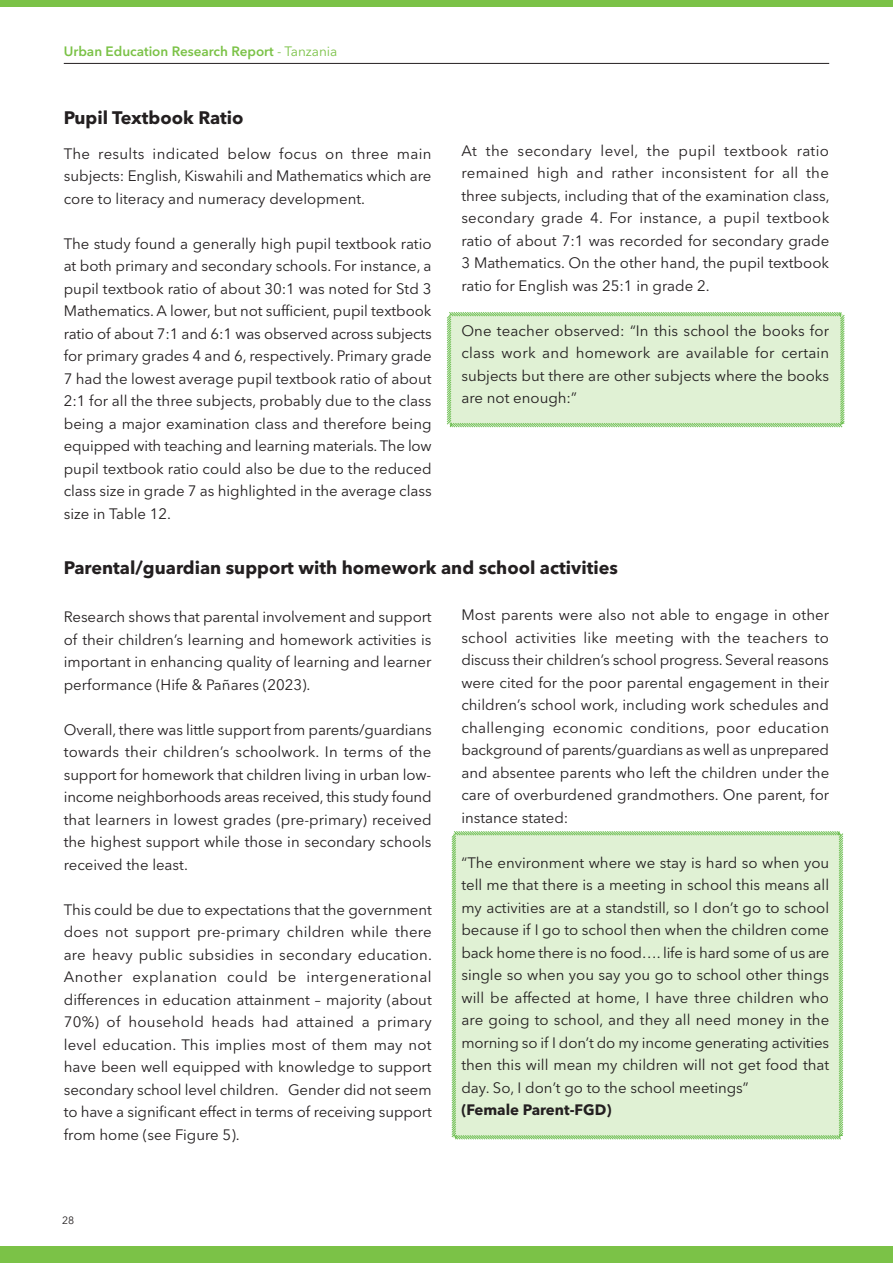
<style>
.page{position:relative;width:893px;height:1263px;background:#fff}
.page>*{position:absolute;margin:0;border:0;box-sizing:border-box;transform-origin:0 0}
.t1{font:700 18px "Avenir Next LT Pro";color:#231f20}
.t2{font:15px/22.5px "Avenir Next LT Pro";color:#231f20;text-align:justify}
.t3{font:700 15px "Avenir Next LT Pro";color:#231f20}
.t4{font:600 13.5px "Avenir Next LT Pro";color:#7bc247}
.t5{font:10.5px "Avenir Next LT Pro";color:#231f20}
.s1{font-weight:400}
</style>
<div class="page">
<hr style="left:64px;top:63px;width:765px;height:1px;background:#231f20">
<div style="left:0;top:1246px;width:893px;height:17px;background:#7bc247"></div>
<div style="left:0;top:0;width:893px;height:6px;background:#7bc247"></div>
<div style="left:451px;top:831px;width:393px;height:309px;background:#e0f1d4"></div>
<svg style="left:446px;top:312px;width:399px;height:116px;background:#daeece"></svg>
<p class="t4" style="left:64px;top:43px;width:275px">Urban Education Research Report <span class="s1">- Tanzania</span></p>
<p class="t1" style="left:64px;top:106px;width:181px">Pupil Textbook Ratio</p>
<p class="t2" style="left:64px;top:142px;width:369px">The results indicated below focus on three main subjects: English, Kiswahili and Mathematics which are core to literacy and numeracy development.</p>
<p class="t2" style="left:64px;top:232px;width:370px">The study found a generally high pupil textbook ratio at both primary and secondary schools. For instance, a pupil textbook ratio of about 30:1 was noted for Std 3<br>Mathematics. A lower, but not sufficient, pupil textbook ratio of about 7:1 and 6:1 was observed across subjects for primary grades 4 and 6, respectively. Primary grade 7 had the lowest average pupil textbook ratio of about 2:1 for all the three subjects, probably due to the class being a major examination class and therefore being equipped with teaching and learning materials. The low pupil textbook ratio could also be due to the reduced class size in grade 7 as highlighted in the average class size in Table 12.</p>
<p class="t2" style="left:461px;top:139px;width:370px">At the secondary level, the pupil textbook ratio remained high and rather inconsistent for all the three subjects, including that of the examination class, secondary grade 4. For instance, a pupil textbook ratio of about 7:1 was recorded for secondary grade 3 Mathematics. On the other hand, the pupil textbook ratio for English was 25:1 in grade 2.</p>
<p class="t2" style="left:461px;top:319px;width:369px">One teacher observed: “In this school the books for class work and homework are available for certain subjects but there are other subjects where the books are not enough:”</p>
<p class="t1" style="left:64px;top:557px;width:556px">Parental/guardian support with homework and school activities</p>
<p class="t2" style="left:64px;top:606px;width:369px">Research shows that parental involvement and support of their children’s learning and homework activities is important in enhancing quality of learning and learner performance (Hife &amp; Pañares (2023).</p>
<p class="t2" style="left:64px;top:718px;width:369px">Overall, there was little support from parents/guardians towards their children’s schoolwork. In terms of the support for homework that children living in urban low&shy;income neighborhoods areas received, this study found that learners in lowest grades (pre-primary) received the highest support while those in secondary schools received the least.</p>
<p class="t2" style="left:64px;top:898px;width:370px">This could be due to expectations that the government does not support pre-primary children while there are heavy public subsidies in secondary education.<br>Another explanation could be intergenerational differences in education attainment – majority (about 70%) of household heads had attained a primary level education. This implies most of them may not have been well equipped with knowledge to support secondary school level children. Gender did not seem to have a significant effect in terms of receiving support from home (see Figure 5).</p>
<p class="t5" style="left:62px;top:1214px;width:14px">28</p>
<p class="t2" style="left:461px;top:604px;width:369px">Most parents were also not able to engage in other school activities like meeting with the teachers to discuss their children’s school progress. Several reasons were cited for the poor parental engagement in their children’s school work, including work schedules and challenging economic conditions, poor education background of parents/guardians as well as unprepared and absentee parents who left the children under the care of overburdened grandmothers. One parent, for instance stated:</p>
<p class="t2" style="left:461px;top:851px;width:369px">“The environment where we stay is hard so when you tell me that there is a meeting in school this means all my activities are at a standstill, so I don’t go to school because if I go to school then when the children come back home there is no food…. life is hard some of us are single so when you say you go to school other things will be affected at home, I have three children who are going to school, and they all need money in the morning so if I don’t do my income generating activities then this will mean my children will not get food that day. So, I don’t go to the school meetings”</p>
<p class="t3" style="left:461px;top:1101px;width:152px">(Female Parent-FGD)</p>
</div>
